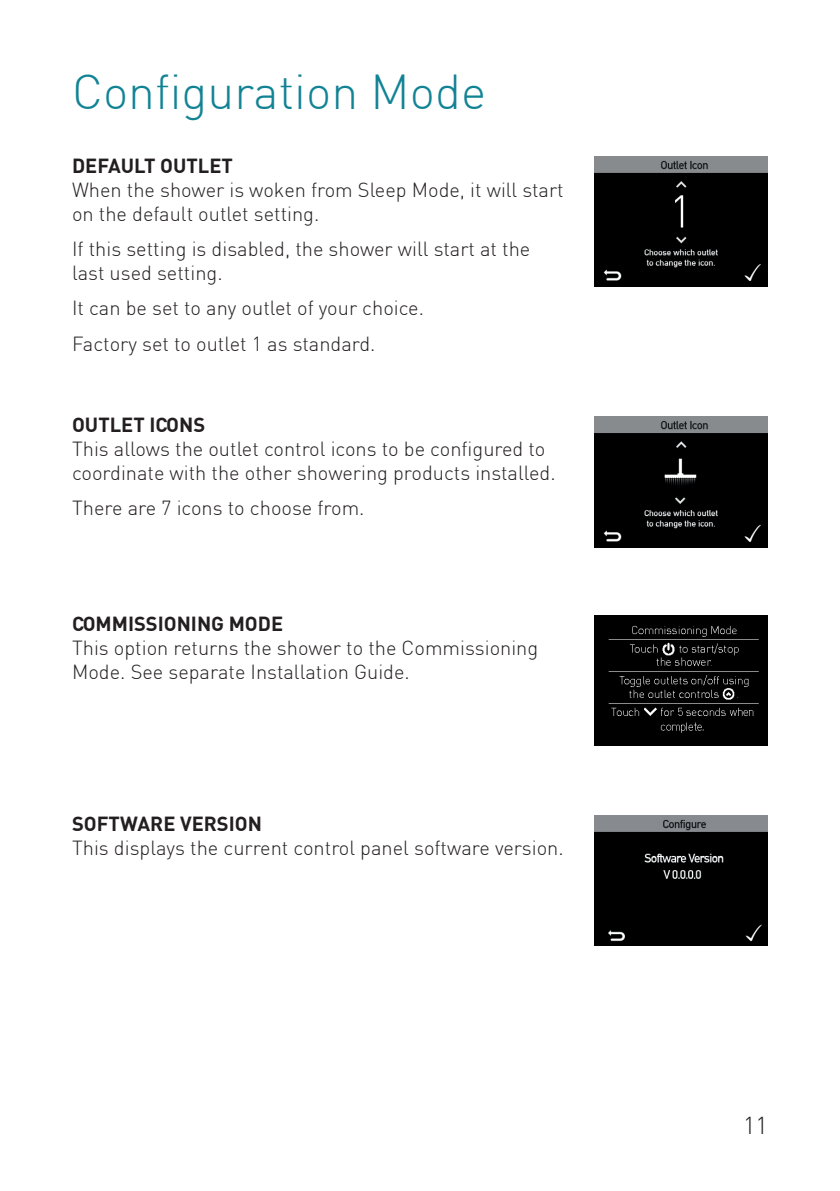
<style>
.page{position:relative;width:840px;height:1191px;background:#fff}
.page>*{position:absolute;margin:0;border:0;box-sizing:border-box;transform-origin:0 0}
.t1{font:300 48px "DIN";color:#128395}
.t2{font:300 24px "DIN";color:#231f20}
.t3{font:300 20px/24px "DIN";color:#231f20}
.t4{font:700 20px "DIN";color:#231f20}
</style>
<div class="page">
<img style="left:594px;top:157px;width:173px;height:130px">
<img style="left:594px;top:417px;width:173px;height:130px">
<img style="left:594px;top:616px;width:173px;height:130px">
<img style="left:594px;top:815px;width:173px;height:130px">
<h1 class="t1" style="left:72px;top:63px;width:415px">Configuration Mode</h1>
<p class="t4" style="left:72px;top:152px;width:162px">DEFAULT OUTLET</p>
<p class="t3" style="left:72px;top:177px;width:493px">When the shower is woken from Sleep Mode, it will start on the default outlet setting.</p>
<p class="t3" style="left:72px;top:237px;width:459px">If this setting is disabled, the shower will start at the last used setting.</p>
<p class="t3" style="left:72px;top:290px;width:353px;line-height:35.4px">It can be set to any outlet of your choice.<br>Factory set to outlet 1 as standard.</p>
<p class="t4" style="left:72px;top:411px;width:134px">OUTLET ICONS</p>
<p class="t3" style="left:72px;top:436px;width:485px">This allows the outlet control icons to be configured to coordinate with the other showering products installed.</p>
<p class="t3" style="left:72px;top:496px;width:294px">There are 7 icons to choose from.</p>
<p class="t4" style="left:72px;top:611px;width:212px">COMMISSIONING MODE</p>
<p class="t3" style="left:72px;top:636px;width:467px">This option returns the shower to the Commissioning<br>Mode. See separate Installation Guide.</p>
<p class="t4" style="left:72px;top:810px;width:191px">SOFTWARE VERSION</p>
<p class="t3" style="left:72px;top:835px;width:493px">This displays the current control panel software version.</p>
<p class="t2" style="left:742px;top:1110px;width:26px">11</p>
</div>
